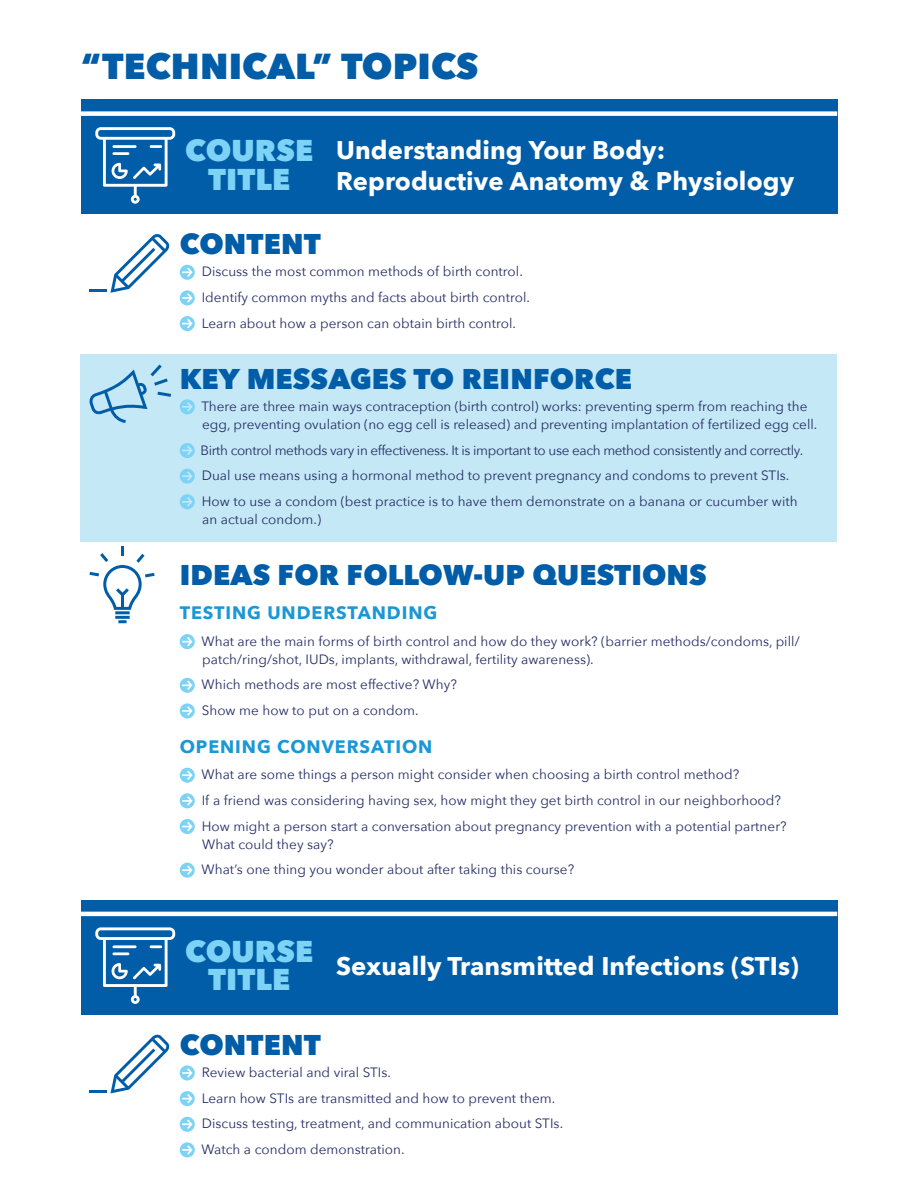
<style>
.page{position:relative;width:918px;height:1188px;background:#fff}
.page>*{position:absolute;margin:0;border:0;box-sizing:border-box;transform-origin:0 0}
.Heading_4{font:800 36px "Avenir Next";letter-spacing:.005em;color:#015da7}
.Heading_2{font:800 30px/28.5px "Avenir Next";letter-spacing:.005em;color:#7cd3f6;text-align:center}
.Heading_4-2{font:800 28.5px "Avenir Next";letter-spacing:.005em;color:#015da7}
.Heading_3{font:700 25.5px/30.6px "Avenir Next";letter-spacing:.005em;color:#fff}
.Heading_5{font:700 18px "Avenir Next";letter-spacing:.05em;color:#1a98d6}
.Bullet_Arrow{font:13.5px/18px "Avenir Next";letter-spacing:.005em;color:#242c64}
.Bullet_Arrow-2{font:13.5px "Avenir Next";letter-spacing:-.025em;color:#242c64}
</style>
<div class="page">
<div style="left:81px;top:354px;width:756px;height:188px;background:#c4e8f6"></div>
<svg style="left:180px;top:265px;width:15px;height:15px"></svg>
<svg style="left:180px;top:290px;width:15px;height:15px"></svg>
<svg style="left:180px;top:316px;width:15px;height:15px"></svg>
<svg style="left:180px;top:399px;width:15px;height:15px"></svg>
<svg style="left:180px;top:443px;width:15px;height:15px"></svg>
<svg style="left:180px;top:469px;width:15px;height:15px"></svg>
<svg style="left:180px;top:494px;width:15px;height:15px"></svg>
<svg style="left:180px;top:634px;width:15px;height:15px"></svg>
<svg style="left:180px;top:678px;width:15px;height:15px"></svg>
<svg style="left:180px;top:703px;width:15px;height:15px"></svg>
<svg style="left:180px;top:768px;width:15px;height:15px"></svg>
<svg style="left:180px;top:793px;width:15px;height:15px"></svg>
<svg style="left:180px;top:819px;width:15px;height:15px"></svg>
<svg style="left:180px;top:863px;width:15px;height:15px"></svg>
<svg style="left:180px;top:1065px;width:15px;height:15px"></svg>
<svg style="left:180px;top:1091px;width:15px;height:15px"></svg>
<svg style="left:180px;top:1117px;width:15px;height:15px"></svg>
<svg style="left:180px;top:1142px;width:15px;height:15px"></svg>
<svg style="left:110px;top:234px;width:60px;height:59px"></svg>
<hr style="left:89px;top:289px;width:18px;height:3px;background:#015da7">
<svg style="left:89px;top:365px;width:82px;height:58px"></svg>
<svg style="left:89px;top:547px;width:66px;height:76px"></svg>
<div style="left:81px;top:900px;width:756px;height:114px;background:#015da7"></div>
<hr style="left:81px;top:912px;width:756px;height:4px;background:#fff">
<svg style="left:95px;top:927px;width:80px;height:77px"></svg>
<svg style="left:110px;top:1034px;width:60px;height:59px"></svg>
<hr style="left:89px;top:1090px;width:18px;height:3px;background:#015da7">
<div style="left:81px;top:100px;width:756px;height:114px;background:#015da7"></div>
<div style="left:81px;top:111px;width:756px;height:5px;background:#fff"></div>
<svg style="left:95px;top:127px;width:80px;height:77px"></svg>
<p class="Heading_4" style="left:81px;top:45px;width:399px">“TECHNICAL” TOPICS</p>
<p class="Heading_2" style="left:185px;top:136px;width:130px">COURSE<br>TITLE</p>
<p class="Heading_3" style="left:336px;top:135px;width:460px">Understanding Your Body:<br>Reproductive Anatomy &amp; Physiology</p>
<p class="Heading_4-2" style="left:180px;top:226px;width:143px">CONTENT</p>
<p class="Bullet_Arrow" style="left:202px;top:262px;width:323px">Discuss the most common methods of birth control.</p>
<p class="Bullet_Arrow" style="left:202px;top:288px;width:330px">Identify common myths and facts about birth control.</p>
<p class="Bullet_Arrow" style="left:202px;top:313px;width:316px">Learn about how a person can obtain birth control.</p>
<p class="Heading_4-2" style="left:180px;top:361px;width:454px">KEY MESSAGES TO REINFORCE</p>
<p class="Bullet_Arrow" style="left:201px;top:397px;width:617px">There are three main ways contraception (birth control) works: preventing sperm from reaching the egg, preventing ovulation (no egg cell is released) and preventing implantation of fertilized egg cell.</p>
<p class="Bullet_Arrow-2" style="left:201px;top:439px;width:604px">Birth control methods vary in effectiveness. It is important to use each method consistently and correctly.</p>
<p class="Bullet_Arrow" style="left:202px;top:466px;width:589px">Dual use means using a hormonal method to prevent pregnancy and condoms to prevent STIs.</p>
<p class="Bullet_Arrow" style="left:202px;top:492px;width:598px">How to use a condom (best practice is to have them demonstrate on a banana or cucumber with an actual condom.)</p>
<p class="Heading_4-2" style="left:180px;top:557px;width:529px">IDEAS FOR FOLLOW-UP QUESTIONS</p>
<p class="Heading_5" style="left:180px;top:597px;width:259px">TESTING UNDERSTANDING</p>
<p class="Bullet_Arrow" style="left:202px;top:632px;width:600px">What are the main forms of birth control and how do they work? (barrier methods/condoms, pill/ patch/ring/shot, IUDs, implants, withdrawal, fertility awareness).</p>
<p class="Bullet_Arrow" style="left:202px;top:675px;width:257px">Which methods are most effective? Why?</p>
<p class="Bullet_Arrow" style="left:202px;top:701px;width:218px">Show me how to put on a condom.</p>
<p class="Heading_5" style="left:180px;top:731px;width:254px">OPENING CONVERSATION</p>
<p class="Bullet_Arrow" style="left:202px;top:765px;width:539px">What are some things a person might consider when choosing a birth control method?</p>
<p class="Bullet_Arrow" style="left:202px;top:791px;width:581px">If a friend was considering having sex, how might they get birth control in our neighborhood?</p>
<p class="Bullet_Arrow" style="left:202px;top:816px;width:587px">How might a person start a conversation about pregnancy prevention with a potential partner?<br>What could they say?</p>
<p class="Bullet_Arrow" style="left:202px;top:860px;width:374px">What’s one thing you wonder about after taking this course?</p>
<p class="Heading_2" style="left:185px;top:937px;width:130px">COURSE<br>TITLE</p>
<p class="Heading_3" style="left:336px;top:950px;width:464px">Sexually Transmitted Infections (STIs)</p>
<p class="Heading_4-2" style="left:180px;top:1027px;width:143px">CONTENT</p>
<p class="Bullet_Arrow" style="left:202px;top:1063px;width:191px">Review bacterial and viral STIs.</p>
<p class="Bullet_Arrow" style="left:202px;top:1088px;width:355px">Learn how STIs are transmitted and how to prevent them.</p>
<p class="Bullet_Arrow" style="left:202px;top:1114px;width:363px">Discuss testing, treatment, and communication about STIs.</p>
<p class="Bullet_Arrow" style="left:202px;top:1140px;width:205px">Watch a condom demonstration.</p>
</div>
